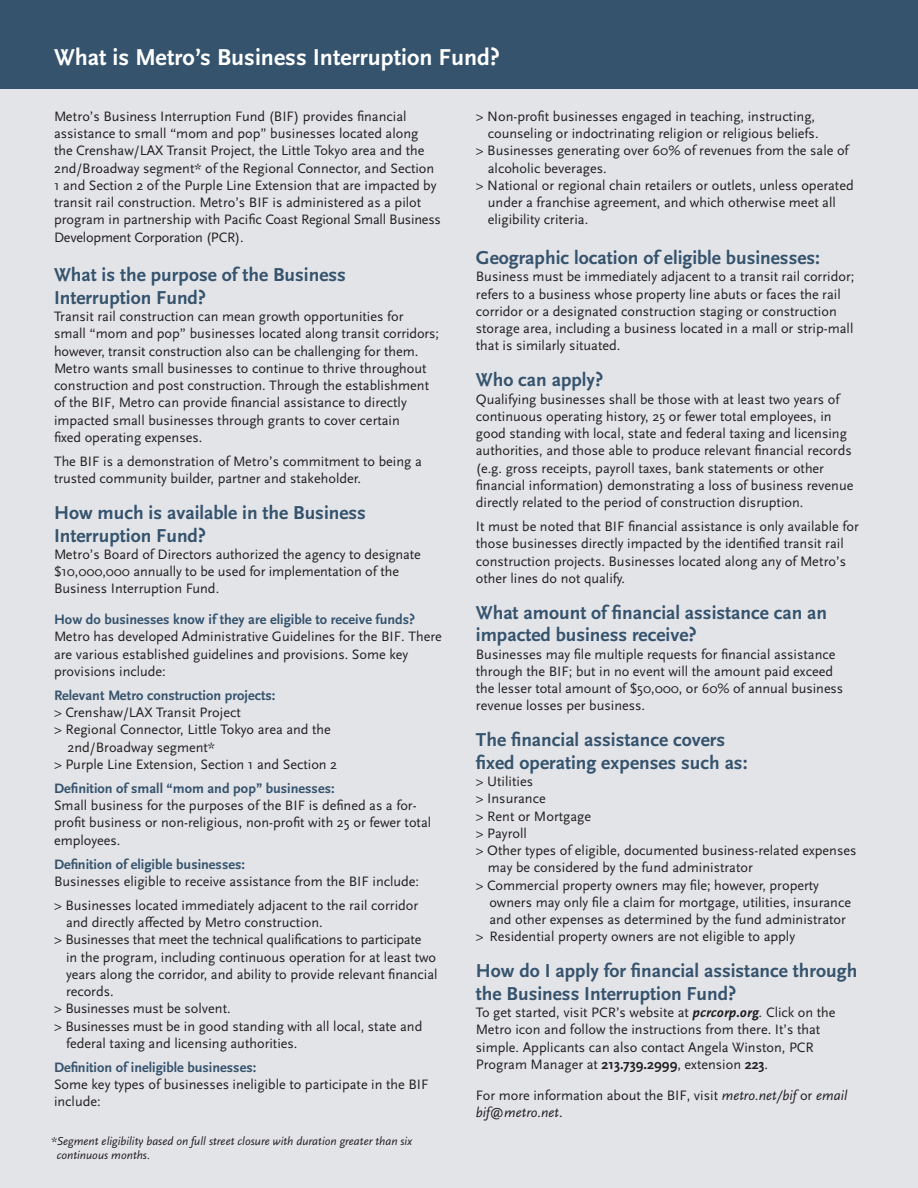
<style>
.page{position:relative;width:918px;height:1188px;background:#e3e4e8}
.page>*{position:absolute;margin:0;border:0;box-sizing:border-box;transform-origin:0 0}
.bold{font:700 24px "Scala Sans Pro";color:#fff}
.bold-2{font:700 19.5px/22.5px "Scala Sans Pro";color:#35536d}
.t1{font:14.25px/17.2px "Scala Sans";color:#231f20}
.bold-3{font:700 14.25px "Scala Sans Pro";color:#35536d}
.body{font:700 14.25px "Scala Sans Pro";color:#35536d}
.t2{font:italic 12px/14.2px "Scala Sans Pro";color:#231f20}
.s1{font-family:"Scala Sans Expert"}
.s2{font-family:"Scala Sans Pro";font-weight:700;color:#35536d}
.s3{font-family:"Scala Sans Bold Expert";color:#35536d}
.s4{font-family:"Scala Sans Bold Expert";font-weight:400}
.s5{font-family:"Scala Sans Pro"}
.s6{font-family:"Scala Sans Pro";font-weight:700;font-style:italic}
.s7{font-family:"Scala Sans Pro";font-style:italic}
.s8{font-family:"Scala Sans Pro";font-weight:700}
</style>
<div class="page">
<div style="left:0;top:0;width:918px;height:89px;background:#35536d"></div>
<p class="bold" style="left:54px;top:44px;width:447px">What is Metro’s Business Interruption Fund?</p>
<p class="t1" style="left:54px;top:108px;width:388px">Metro’s Business Interruption Fund (BIF) provides <span class="s1">&gt;</span>nancial assistance to small “mom and pop” businesses located along<br>the Crenshaw/LAX Transit Project, the Little Tokyo area and the 2nd/Broadway segment* of the Regional Connector, and Section 1 and Section 2 of the Purple Line Extension that are impacted by transit rail construction. Metro’s BIF is administered as a pilot program in partnership with Paci<span class="s1">&gt;</span>c Coast Regional Small Business Development Corporation (PCR).</p>
<p class="bold-2" style="left:54px;top:264px;width:293px">What is the purpose of the Business<br>Interruption Fund?</p>
<p class="t1" style="left:54px;top:308px;width:387px">Transit rail construction can mean growth opportunities for small “mom and pop” businesses located along transit corridors; however, transit construction also can be challenging for them.<br>Metro wants small businesses to continue to thrive throughout construction and post construction. Through the establishment of the BIF, Metro can provide <span class="s1">&gt;</span>nancial assistance to directly impacted small businesses through grants to cover certain<br><span class="s1">&gt;</span>xed operating expenses.</p>
<p class="t1" style="left:54px;top:453px;width:369px">The BIF is a demonstration of Metro’s commitment to being a trusted community builder, partner and stakeholder.</p>
<p class="bold-2" style="left:54px;top:502px;width:314px">How much is available in the Business<br>Interruption Fund?</p>
<p class="t1" style="left:54px;top:546px;width:368px">Metro’s Board of Directors authorized the agency to designate $10,000,000 annually to be used for implementation of the<br>Business Interruption Fund.</p>
<p class="bold-3" style="left:54px;top:611px;width:363px">How do businesses know if they are eligible to receive funds?</p>
<p class="t1" style="left:54px;top:628px;width:389px">Metro has developed Administrative Guidelines for the BIF. There are various established guidelines and provisions. Some key provisions include:</p>
<p class="bold-3" style="left:54px;top:687px;width:223px">Relevant Metro construction projects:</p>
<p class="t1" style="left:54px;top:704px;width:188px">&gt; Crenshaw/LAX Transit Project</p>
<p class="t1" style="left:68px;top:721px;width:265px;text-indent:-14px">&gt; Regional Connector, Little Tokyo area and the<br>2nd/Broadway segment*</p>
<p class="t1" style="left:54px;top:756px;width:285px">&gt; Purple Line Extension, Section 1 and Section 2</p>
<p class="t1" style="left:54px;top:780px;width:379px"><span class="s2">De</span><span class="s3">&gt;</span><span class="s2">nition of small “mom and pop” businesses:<br></span>Small business for the purposes of the BIF is de<span class="s1">&gt;</span>ned as a for&shy;pro<span class="s1">&gt;</span>t business or non-religious, non-pro<span class="s1">&gt;</span>t with 25 or fewer total employees.</p>
<p class="body" style="left:54px;top:856px;width:193px">De<span class="s4">&gt;</span>nition of eligible businesses:</p>
<p class="t1" style="left:54px;top:873px;width:367px">Businesses eligible to receive assistance from the BIF include:</p>
<p class="t1" style="left:66px;top:897px;width:354px;text-indent:-12px">&gt; Businesses located immediately adjacent to the rail corridor and directly a<span class="s1">=</span>ected by Metro construction.</p>
<p class="t1" style="left:66px;top:931px;width:373px;text-indent:-12px">&gt; Businesses that meet the technical quali<span class="s1">&gt;</span>cations to participate<br>in the program, including continuous operation for at least two years along the corridor, and ability to provide relevant <span class="s1">&gt;</span>nancial records.</p>
<p class="t1" style="left:54px;top:1000px;width:178px">&gt; Businesses must be solvent.</p>
<p class="t1" style="left:66px;top:1018px;width:358px;text-indent:-12px">&gt; Businesses must be in good standing with all local, state and federal taxing and licensing authorities.</p>
<p class="body" style="left:54px;top:1059px;width:204px">De<span class="s4">&gt;</span>nition of ineligible businesses:</p>
<p class="t1" style="left:54px;top:1076px;width:376px">Some key types of businesses ineligible to participate in the BIF include:</p>
<p class="t2" style="left:57px;top:1134px;width:357px;text-indent:-6px">*Segment eligibility based on full street closure with duration greater than six continuous months.</p>
<p class="t1" style="left:476px;top:108px;width:344px;text-align:right">&gt; Non-pro<span class="s5">fi</span>t businesses engaged in teaching, instructing, counseling or indoctrinating religion or religious beliefs.</p>
<p class="t1" style="left:488px;top:142px;width:362px;text-indent:-12px">&gt; Businesses generating over 60% of revenues from the sale of alcoholic beverages.</p>
<p class="t1" style="left:488px;top:177px;width:367px;text-indent:-12px">&gt; National or regional chain retailers or outlets, unless operated under a franchise agreement, and which otherwise meet all eligibility criteria.</p>
<p class="bold-2" style="left:476px;top:247px;width:346px">Geographic location of eligible businesses:</p>
<p class="t1" style="left:476px;top:268px;width:380px">Business must be immediately adjacent to a transit rail corridor; refers to a business whose property line abuts or faces the rail corridor or a designated construction staging or construction storage area, including a business located in a mall or strip-mall that is similarly situated.</p>
<p class="bold-2" style="left:476px;top:369px;width:129px">Who can apply?</p>
<p class="t1" style="left:476px;top:391px;width:379px">Qualifying businesses shall be those with at least two years of continuous operating history, 25 or fewer total employees, in good standing with local, state and federal taxing and licensing authorities, and those able to produce relevant <span class="s1">&gt;</span>nancial records (e.g. gross receipts, payroll taxes, bank statements or other <span class="s1">&gt;</span>nancial information) demonstrating a loss of business revenue directly related to the period of construction disruption.</p>
<p class="t1" style="left:476px;top:518px;width:384px">It must be noted that BIF <span class="s1">&gt;</span>nancial assistance is only available for those businesses directly impacted by the identi<span class="s1">&gt;</span>ed transit rail construction projects. Businesses located along any of Metro’s other lines do not qualify.</p>
<p class="bold-2" style="left:476px;top:601px;width:353px">What amount of <span class="s4">&gt;</span>nancial assistance can an impacted business receive?</p>
<p class="t1" style="left:476px;top:646px;width:369px">Businesses may <span class="s1">&gt;</span>le multiple requests for <span class="s1">&gt;</span>nancial assistance through the BIF; but in no event will the amount paid exceed the lesser total amount of $50,000, or 60% of annual business revenue losses per business.</p>
<p class="bold-2" style="left:476px;top:729px;width:273px">The <span class="s4">&gt;</span>nancial assistance covers <span class="s4">&gt;</span>xed operating expenses such as:</p>
<p class="t1" style="left:476px;top:773px;width:59px">&gt; Utilities</p>
<p class="t1" style="left:476px;top:790px;width:71px">&gt; Insurance</p>
<p class="t1" style="left:476px;top:808px;width:117px">&gt; Rent or Mortgage</p>
<p class="t1" style="left:476px;top:825px;width:53px">&gt; Payroll</p>
<p class="t1" style="left:488px;top:842px;width:370px;text-indent:-12px">&gt; Other types of eligible, documented business-related expenses may be considered by the fund administrator</p>
<p class="t1" style="left:489px;top:877px;width:363px;text-indent:-14px">&gt; Commercial property owners may <span class="s1">&gt;</span>le; however, property owners may only <span class="s1">&gt;</span>le a claim for mortgage, utilities, insurance and other expenses as determined by the fund administrator</p>
<p class="t1" style="left:476px;top:928px;width:321px">&gt; Residential property owners are not eligible to apply</p>
<p class="bold-2" style="left:476px;top:960px;width:383px">How do I apply for <span class="s4">&gt;</span>nancial assistance through the Business Interruption Fund?</p>
<p class="t1" style="left:476px;top:1004px;width:361px">To get started, visit PCR’s website at <span class="s6">pcrcorp.org</span><span class="s7">.</span> Click on the Metro icon and follow the instructions from there. It’s that simple. Applicants can also contact Angela Winston, PCR Program Manager at <span class="s8">213.739.2999</span>, extension <span class="s8">223</span>.</p>
<p class="t1" style="left:476px;top:1087px;width:373px">For more information about the BIF, visit <span class="s7">metro.net/bif</span> or <span class="s7">email bif@metro.net</span>.</p>
</div>
